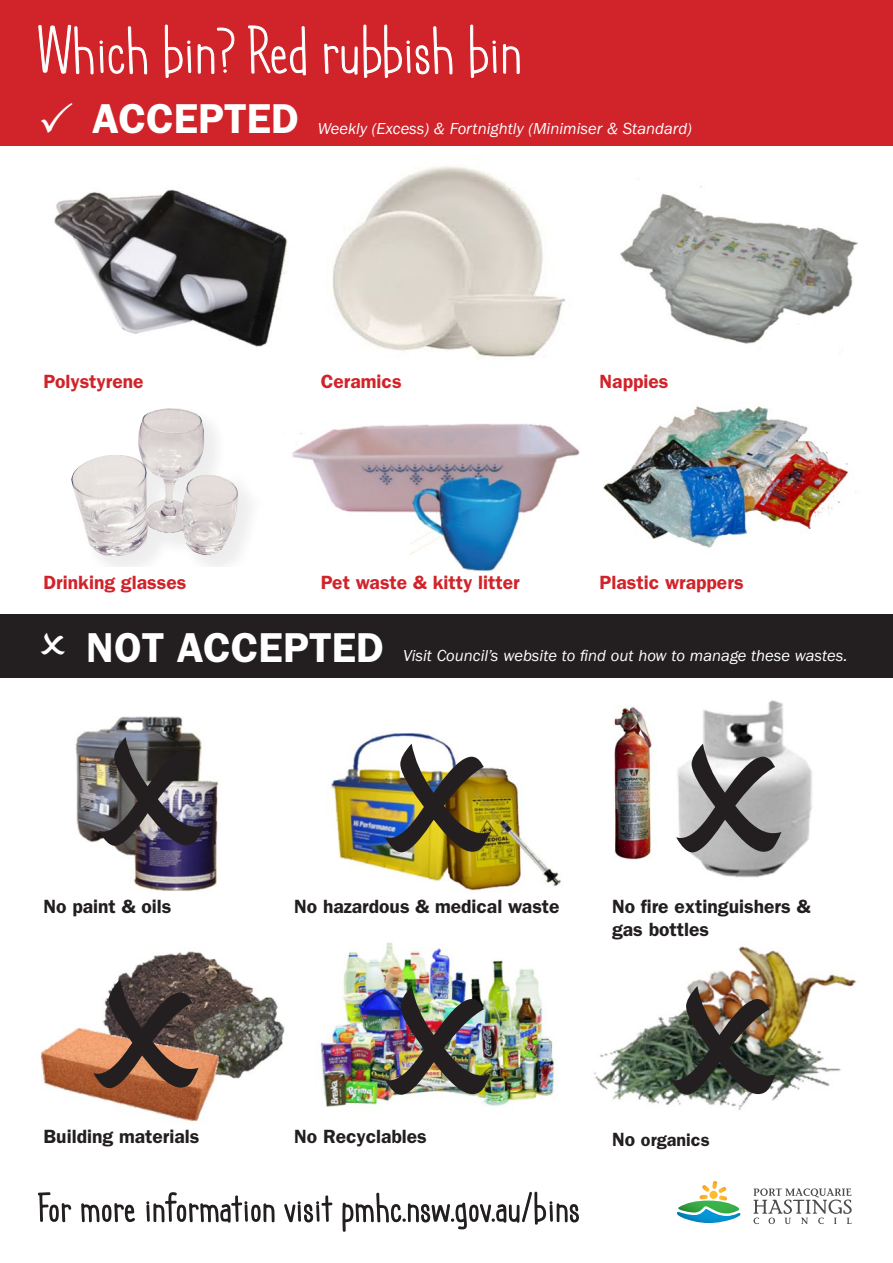
<style>
.page{position:relative;width:893px;height:1263px;background:#fff}
.page>*{position:absolute;margin:0;border:0;box-sizing:border-box;transform-origin:0 0}
.t1{font:67.5px "geektasticskinny";color:#fff}
.t2{font:600 42px "ITC Franklin Gothic Std";color:#fff}
.t3{font:600 19.2px/23.1px "ITC Franklin Gothic Std";color:#231f20}
.t4{font:600 19.2px "ITC Franklin Gothic Std";color:#d1232a}
.t5{font:600 18px "ITC Franklin Gothic Std";color:#231f20}
.t6{font:italic 16.5px "ITC Franklin Gothic Std";color:#fff}
.s1{font-size:19.2px}
</style>
<div class="page">
<img style="left:40px;top:700px;width:817px;height:422px">
<img style="left:54px;top:166px;width:804px;height:406px">
<div style="left:0;top:614px;width:893px;height:64px;background:#231f20"></div>
<div style="left:1px;top:0;width:892px;height:145px;background:#d1232a"></div>
<svg style="left:38px;top:1192px;width:34px;height:31px"></svg>
<svg style="left:81px;top:1203px;width:54px;height:20px"></svg>
<svg style="left:146px;top:1192px;width:129px;height:31px"></svg>
<svg style="left:284px;top:1195px;width:49px;height:28px"></svg>
<svg style="left:342px;top:1191px;width:237px;height:41px"></svg>
<svg style="left:38px;top:25px;width:109px;height:50px"></svg>
<svg style="left:165px;top:24px;width:70px;height:54px"></svg>
<svg style="left:248px;top:25px;width:58px;height:51px"></svg>
<svg style="left:324px;top:24px;width:129px;height:122px"></svg>
<svg style="left:470px;top:24px;width:27px;height:54px"></svg>
<svg style="left:503px;top:44px;width:17px;height:30px"></svg>
<svg style="left:753px;top:1188px;width:99px;height:36px"></svg>
<svg style="left:677px;top:1181px;width:64px;height:42px"></svg>
<img style="left:54px;top:402px;width:225px;height:165px">
<img style="left:99px;top:735px;width:105px;height:111px">
<svg style="left:370px;top:891px;width:210px;height:1px"></svg>
<img style="left:385px;top:741px;width:105px;height:111px">
<svg style="left:661px;top:891px;width:196px;height:1px"></svg>
<svg style="left:676px;top:741px;width:105px;height:111px"></svg>
<svg style="left:93px;top:977px;width:106px;height:111px;background:#9a715d"></svg>
<img style="left:385px;top:984px;width:105px;height:111px">
<img style="left:671px;top:984px;width:105px;height:111px">
<h1 class="t1" style="left:37px;top:11px;width:486px">Which bin? Red rubbish bin</h1>
<h2 class="t2" style="left:92px;top:94px;width:208px">ACCEPTED</h2>
<p class="t6" style="left:318px;top:119px;width:375px">Weekly (Excess) &amp; Fortnightly (Minimiser &amp; Standard)</p>
<p class="t4" style="left:44px;top:370px;width:101px">Polystyrene</p>
<p class="t4" style="left:44px;top:571px;width:144px">Drinking glasses</p>
<p class="t4" style="left:321px;top:370px;width:82px">Ceramics</p>
<p class="t4" style="left:321px;top:571px;width:200px">Pet waste &amp; kitty litter</p>
<p class="t4" style="left:600px;top:370px;width:70px">Nappies</p>
<p class="t4" style="left:600px;top:571px;width:146px">Plastic wrappers</p>
<h2 class="t2" style="left:86px;top:622px;width:299px">NOT ACCEPTED</h2>
<p class="t6" style="left:403px;top:646px;width:446px">Visit Council’s website to find out how to manage these wastes.</p>
<p class="t3" style="left:44px;top:895px;width:129px">No paint &amp; oils</p>
<p class="t3" style="left:44px;top:1124px;width:157px">Building materials</p>
<p class="t3" style="left:294px;top:895px;width:267px">No hazardous &amp; medical waste</p>
<p class="t3" style="left:612px;top:895px;width:200px">No fire extinguishers &amp; gas bottles</p>
<p class="t3" style="left:294px;top:1124px;width:134px">No Recyclables</p>
<p class="t5" style="left:612px;top:1129px;width:99px"><span class="s1">No</span> organics</p>
</div>
